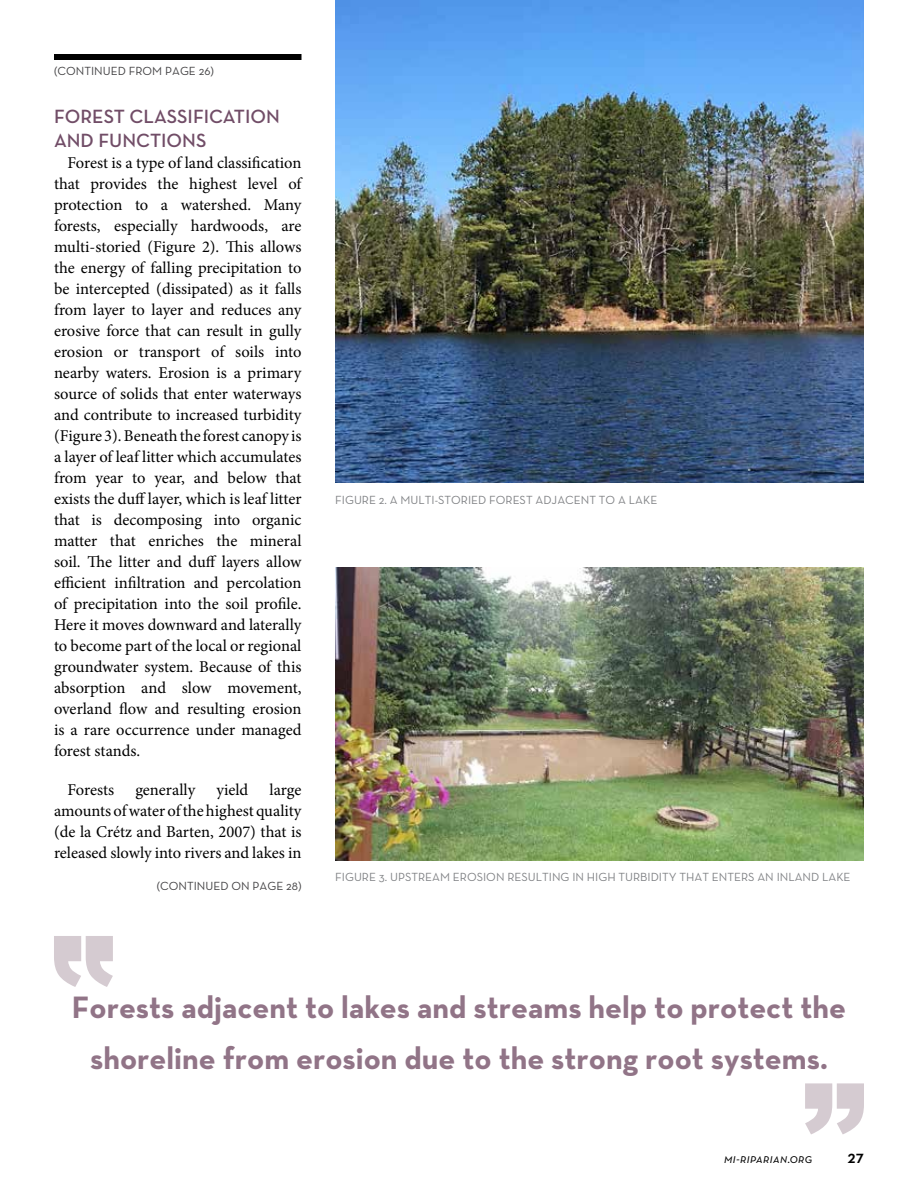
<style>
.page{position:relative;width:918px;height:1188px;background:#fff}
.page>*{position:absolute;margin:0;border:0;box-sizing:border-box;transform-origin:0 0}
.t1{font:700 31.5px/51px "Neutra Text";color:#917487;text-align:center}
.t2{font:600 19.5px/23.4px "Neutra Text";color:#714d67}
.t3{font:18px "Neutra Text Demi SC";color:#000}
.t4{font:16.5px/21px "Minion Pro";letter-spacing:-.005em;color:#000;text-align:justify}
.t5{font:13.5px "Neutra Text Book SC Italic";letter-spacing:.02em;color:#000}
.t6{font:12px "Neutra Text";color:#808285}
.t7{font:12px "Neutra Text";color:#414042}
</style>
<div class="page">
<div style="left:54px;top:54px;width:248px;height:6px;background:#000"></div>
<img style="left:335px;top:0;width:529px;height:483px">
<img style="left:336px;top:567px;width:528px;height:294px">
<svg style="left:805px;top:1083px;width:59px;height:51px"></svg>
<svg style="left:54px;top:936px;width:59px;height:51px"></svg>
<p class="t7" style="left:54px;top:64px;width:161px">(CONTINUED FROM PAGE 26)</p>
<p class="t2" style="left:54px;top:105px;width:227px">FOREST CLASSIFICATION<br>AND FUNCTIONS</p>
<p class="t4" style="left:54px;top:152px;width:249px;text-indent:13px">Forest is a type of land classification that provides the highest level of protection to a watershed. Many forests, especially hardwoods, are multi-storied (Figure 2). This allows the energy of falling precipitation to be intercepted (dissipated) as it falls from layer to layer and reduces any erosive force that can result in gully erosion or transport of soils into nearby waters. Erosion is a primary source of solids that enter waterways and contribute to increased turbidity (Figure 3). Beneath the forest canopy is a layer of leaf litter which accumulates from year to year, and below that exists the duff layer, which is leaf litter that is decomposing into organic matter that enriches the mineral soil. The litter and duff layers allow efficient infiltration and percolation of precipitation into the soil profile.<br>Here it moves downward and laterally to become part of the local or regional groundwater system. Because of this absorption and slow movement, overland flow and resulting erosion is a rare occurrence under managed forest stands.</p>
<p class="t4" style="left:68px;top:779px;width:48px">Forests</p>
<p class="t4" style="left:135px;top:779px;width:61px">generally</p>
<p class="t4" style="left:216px;top:779px;width:33px">yield</p>
<p class="t4" style="left:54px;top:779px;width:249px;text-indent:216px">large amounts of water of the highest quality (de la Crétz and Barten, 2007) that is released slowly into rivers and lakes in</p>
<p class="t7" style="left:157px;top:879px;width:146px">(CONTINUED ON PAGE 28)</p>
<p class="t6" style="left:335px;top:493px;width:324px">FIGURE 2. A MULTI-STORIED FOREST ADJACENT TO A LAKE</p>
<p class="t6" style="left:335px;top:870px;width:517px">FIGURE 3. UPSTREAM EROSION RESULTING IN HIGH TURBIDITY THAT ENTERS AN INLAND LAKE</p>
<h1 class="t1" style="left:72px;top:981px;width:776px">Forests adjacent to lakes and streams help to protect the shoreline from erosion due to the strong root systems.</h1>
<p class="t5" style="left:724px;top:1150px;width:90px">mi-riparian.org</p>
<p class="t3" style="left:848px;top:1146px;width:18px">27</p>
</div>
